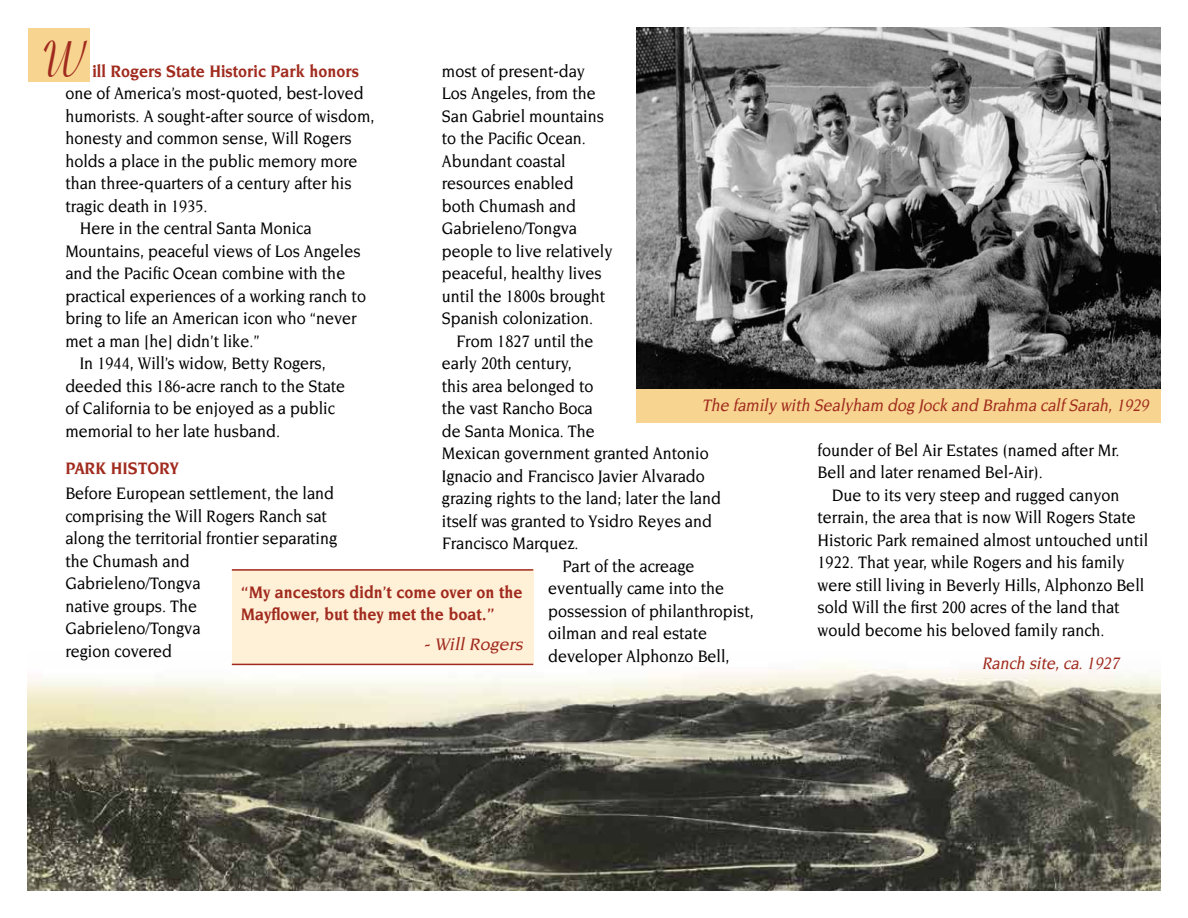
<style>
.page{position:relative;width:1188px;height:918px;background:#fff}
.page>*{position:absolute;margin:0;border:0;box-sizing:border-box;transform-origin:0 0}
.t1{font:700 51px "Ribbon 131 BT";color:#a02a1d;scale:.9 1}
.t2{font:500 18px/22.5px "Novarese";color:#000;scale:.9 1}
.t3{font:italic 500 18px "Novarese";color:#a02a1d;scale:.9 1}
.t4{font:700 18px/22.5px "Novarese";color:#a02a1d}
.t5{font:700 18px "Novarese";color:#a02a1d;scale:.9 1}
.t6{font:italic 500 18px "Novarese";color:#a02a1d}
</style>
<div class="page">
<img style="left:27px;top:653px;width:1134px;height:238px">
<div style="left:28px;top:28px;width:62px;height:54px;background:#f7d490"></div>
<div style="left:232px;top:569px;width:301px;height:96px;background:#fff0d8"></div>
<hr style="left:232px;top:569px;width:301px;height:2px;background:#a02a1d">
<hr style="left:232px;top:664px;width:301px;height:1px;background:#a02a1d">
<img style="left:637px;top:27px;width:524px;height:362px">
<div style="left:637px;top:389px;width:524px;height:33px;background:#f7d490"></div>
<h1 class="t1" style="left:44px;top:30px;width:48px">W</h1>
<p class="t5" style="left:92px;top:61px;width:298px">ill Rogers State Historic Park honors</p>
<p class="t2" style="left:65px;top:82px;width:333px">one of America’s most-quoted, best-loved</p>
<p class="t2" style="left:65px;top:105px;width:345px">humorists. A sought-after source of wisdom,</p>
<p class="t2" style="left:65px;top:127px;width:320px">honesty and common sense, Will Rogers</p>
<p class="t2" style="left:65px;top:150px;width:326px">holds a place in the public memory more</p>
<p class="t2" style="left:65px;top:172px;width:320px">than three-quarters of a century after his</p>
<p class="t2" style="left:65px;top:195px;width:160px">tragic death in 1935.</p>
<p class="t2" style="left:80px;top:217px;width:259px">Here in the central Santa Monica</p>
<p class="t2" style="left:65px;top:240px;width:330px">Mountains, peaceful views of Los Angeles</p>
<p class="t2" style="left:65px;top:262px;width:313px">and the Pacific Ocean combine with the</p>
<p class="t2" style="left:65px;top:285px;width:336px">practical experiences of a working ranch to</p>
<p class="t2" style="left:65px;top:307px;width:325px">bring to life an American icon who “never</p>
<p class="t2" style="left:65px;top:330px;width:217px">met a man [he] didn’t like.”</p>
<p class="t2" style="left:80px;top:352px;width:275px">In 1944, Will’s widow, Betty Rogers,</p>
<p class="t2" style="left:65px;top:375px;width:313px">deeded this 186-acre ranch to the State</p>
<p class="t2" style="left:65px;top:397px;width:301px">of California to be enjoyed as a public</p>
<p class="t2" style="left:65px;top:420px;width:240px">memorial to her late husband.</p>
<p class="t5" style="left:65px;top:458px;width:128px">PARK HISTORY</p>
<p class="t2" style="left:65px;top:482px;width:304px">Before European settlement, the land comprising the Will Rogers Ranch sat along the territorial frontier separating the Chumash and<br>Gabrieleno/Tongva<br>native groups. The<br>Gabrieleno/Tongva<br>region covered</p>
<p class="t2" style="left:442px;top:60px;width:191px">most of present-day<br>Los Angeles, from the<br>San Gabriel mountains to the Pacific Ocean.<br>Abundant coastal resources enabled<br>both Chumash and<br>Gabrieleno/Tongva people to live relatively peaceful, healthy lives until the 1800s brought<br>Spanish colonization.</p>
<p class="t2" style="left:456px;top:330px;width:154px">From 1827 until the</p>
<p class="t2" style="left:442px;top:352px;width:146px">early 20th century,</p>
<p class="t2" style="left:442px;top:375px;width:170px">this area belonged to</p>
<p class="t2" style="left:442px;top:397px;width:169px">the vast Rancho Boca</p>
<p class="t2" style="left:442px;top:420px;width:172px">de Santa Monica. The</p>
<p class="t2" style="left:442px;top:442px;width:298px">Mexican government granted Antonio</p>
<p class="t2" style="left:442px;top:465px;width:294px">Ignacio and Francisco Javier Alvarado</p>
<p class="t2" style="left:442px;top:487px;width:312px">grazing rights to the land; later the land</p>
<p class="t2" style="left:442px;top:510px;width:302px">itself was granted to Ysidro Reyes and</p>
<p class="t2" style="left:442px;top:532px;width:153px">Francisco Marquez.</p>
<p class="t2" style="left:563px;top:555px;width:148px">Part of the acreage</p>
<p class="t2" style="left:548px;top:577px;width:197px">eventually came into the</p>
<p class="t2" style="left:548px;top:600px;width:230px">possession of philanthropist,</p>
<p class="t2" style="left:548px;top:622px;width:178px">oilman and real estate</p>
<p class="t2" style="left:548px;top:645px;width:203px">developer Alphonzo Bell,</p>
<p class="t3" style="left:702px;top:395px;width:502px">The family with Sealyham dog Jock and Brahma calf Sarah,1929</p>
<p class="t2" style="left:818px;top:439px;width:337px">founder of Bel Air Estates (named after Mr.<br>Bell and later renamed Bel-Air).</p>
<p class="t2" style="left:818px;top:484px;width:369px;text-indent:14px">Due to its very steep and rugged canyon terrain, the area that is now Will Rogers State Historic Park remained almost untouched until 1922. That year, while Rogers and his family were still living in Beverly Hills, Alphonzo Bell sold Will the first 200 acres of the land that would become his beloved family ranch.</p>
<p class="t4" style="left:241px;top:580px;width:283px">“My ancestors didn’t come over on the<br>Mayflower, but they met the boat.”</p>
<p class="t6" style="left:424px;top:634px;width:104px">-WillRogers</p>
<p class="t3" style="left:982px;top:653px;width:158px">Ranch site,ca.1927</p>
</div>
